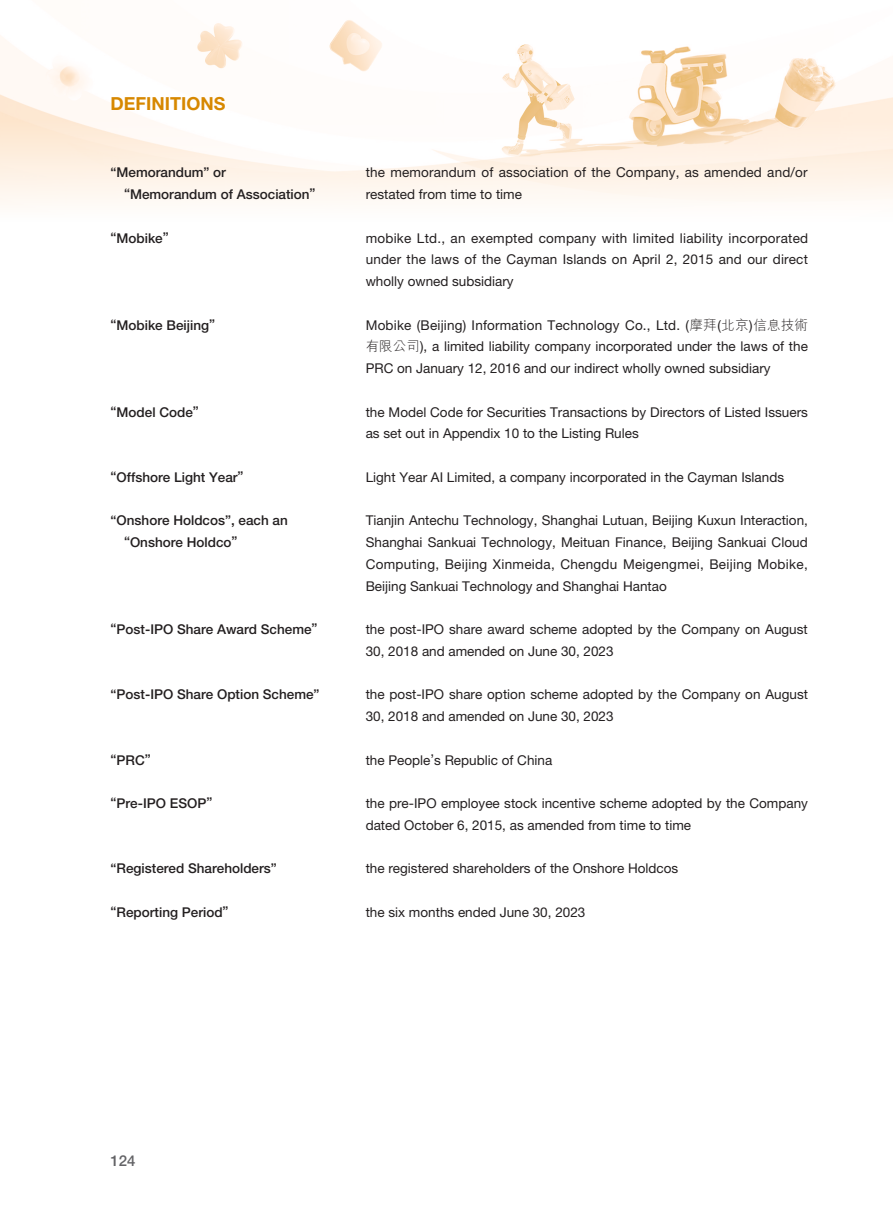
<style>
.page{position:relative;width:893px;height:1212px;background:#fff}
.page>*{position:absolute;margin:0;border:0;box-sizing:border-box;transform-origin:0 0}
.t1{font:700 18px "Helvetica Neue LT Std";color:#d78800}
.t2{font:500 15px "Helvetica Neue LT Std";color:#636366}
.t3{font:13.5px/21.8px "Helvetica Neue LT Std";color:#231f20}
.t4{font:500 13.5px/21.8px "Helvetica Neue LT Std";color:#231f20}
.s1{font-family:"M Hei HK";font-weight:300}
</style>
<div class="page">
<img style="left:0;top:20px;width:893px;height:185px">
<h1 class="t1" style="left:111px;top:92px;width:116px">DEFINITIONS</h1>
<p class="t4" style="left:124px;top:162px;width:193px;text-indent:-14px">“Memorandum” or “Memorandum of Association”</p>
<p class="t3" style="left:366px;top:162px;width:443px">the memorandum of association of the Company, as amended and/or restated from time to time</p>
<p class="t4" style="left:111px;top:227px;width:60px">“Mobike”</p>
<p class="t3" style="left:366px;top:227px;width:444px;text-align:justify">mobike Ltd., an exempted company with limited liability incorporated under the laws of the Cayman Islands on April 2, 2015 and our direct wholly owned subsidiary</p>
<p class="t4" style="left:111px;top:314px;width:106px">“Mobike Beijing”</p>
<p class="t3" style="left:366px;top:314px;width:444px;text-align:justify">Mobike (Beijing) Information Technology Co., Ltd. (<span class="s1">摩拜</span>(<span class="s1">北京</span>)<span class="s1">信息技術有限公司</span>), a limited liability company incorporated under the laws of the PRC on January 12, 2016 and our indirect wholly owned subsidiary</p>
<p class="t4" style="left:111px;top:401px;width:90px">“Model Code”</p>
<p class="t3" style="left:366px;top:401px;width:444px">the Model Code for Securities Transactions by Directors of Listed Issuers as set out in Appendix 10 to the Listing Rules</p>
<p class="t4" style="left:111px;top:466px;width:135px">“Offshore Light Year”</p>
<p class="t3" style="left:366px;top:466px;width:420px">Light Year AI Limited, a company incorporated in the Cayman Islands</p>
<p class="t4" style="left:124px;top:510px;width:165px;text-indent:-14px">“Onshore Holdcos”, each an “Onshore Holdco”</p>
<p class="t3" style="left:366px;top:509px;width:444px;text-align:justify">Tianjin Antechu Technology, Shanghai Lutuan, Beijing Kuxun Interaction, Shanghai Sankuai Technology, Meituan Finance, Beijing Sankuai Cloud Computing, Beijing Xinmeida, Chengdu Meigengmei, Beijing Mobike, Beijing Sankuai Technology and Shanghai Hantao</p>
<p class="t4" style="left:111px;top:618px;width:209px">“Post-IPO Share Award Scheme”</p>
<p class="t3" style="left:366px;top:618px;width:444px">the post-IPO share award scheme adopted by the Company on August<br>30, 2018 and amended on June 30, 2023</p>
<p class="t4" style="left:111px;top:684px;width:211px">“Post-IPO Share Option Scheme”</p>
<p class="t3" style="left:366px;top:683px;width:444px">the post-IPO share option scheme adopted by the Company on August<br>30, 2018 and amended on June 30, 2023</p>
<p class="t4" style="left:111px;top:749px;width:42px">“PRC”</p>
<p class="t3" style="left:366px;top:749px;width:188px">the People’s Republic of China</p>
<p class="t4" style="left:111px;top:792px;width:103px">“Pre-IPO ESOP”</p>
<p class="t3" style="left:366px;top:792px;width:444px">the pre-IPO employee stock incentive scheme adopted by the Company dated October 6, 2015, as amended from time to time</p>
<p class="t4" style="left:111px;top:858px;width:168px">“Registered Shareholders”</p>
<p class="t3" style="left:366px;top:857px;width:314px">the registered shareholders of the Onshore Holdcos</p>
<p class="t4" style="left:111px;top:901px;width:120px">“Reporting Period”</p>
<p class="t3" style="left:366px;top:901px;width:221px">the six months ended June 30, 2023</p>
<p class="t2" style="left:111px;top:1151px;width:27px">124</p>
</div>
